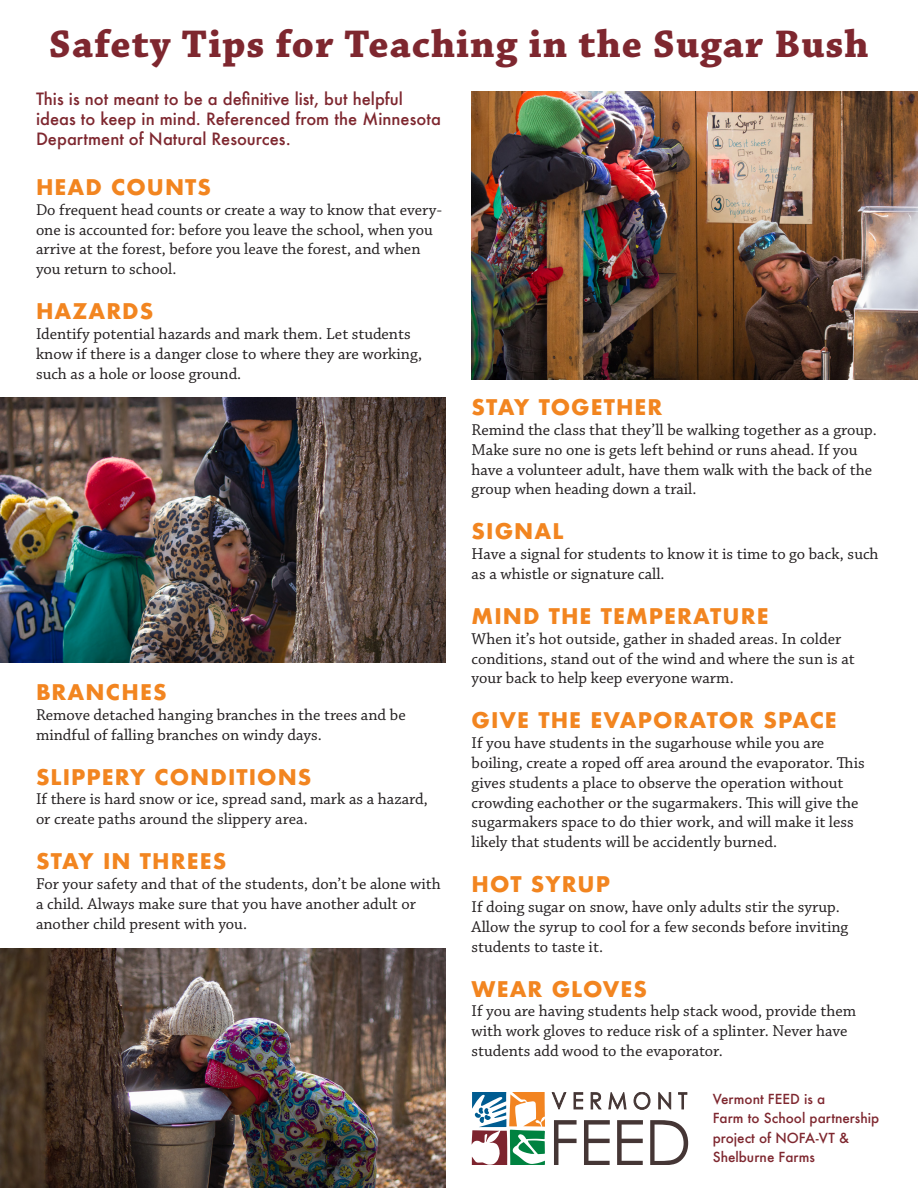
<style>
.page{position:relative;width:918px;height:1188px;background:#fff}
.page>*{position:absolute;margin:0;border:0;box-sizing:border-box;transform-origin:0 0}
.t1{font:700 40.5px "Chaparral Pro";letter-spacing:.025em;color:#7e272f}
.t2{font:700 21px "Futura";letter-spacing:.05em;color:#f28520}
.Paragraph{font:16.5px/19.8px "Chaparral Pro";color:#231f20}
.t3{font:500 16.5px/19.8px "Futura";color:#7e272f}
.t4{font:500 13.5px/19.5px "Futura";color:#7e272f}
</style>
<div class="page">
<img style="left:472px;top:91px;width:446px;height:288px">
<img style="left:0;top:949px;width:446px;height:239px">
<img style="left:0;top:398px;width:446px;height:264px">
<svg style="left:552px;top:1092px;width:14px;height:17px"></svg>
<svg style="left:574px;top:1092px;width:9px;height:17px"></svg>
<svg style="left:591px;top:1093px;width:10px;height:16px"></svg>
<svg style="left:609px;top:1093px;width:17px;height:16px"></svg>
<svg style="left:634px;top:1093px;width:16px;height:17px"></svg>
<svg style="left:658px;top:1093px;width:13px;height:16px"></svg>
<svg style="left:678px;top:1093px;width:9px;height:16px"></svg>
<svg style="left:472px;top:1093px;width:73px;height:71px"></svg>
<svg style="left:554px;top:1120px;width:23px;height:44px"></svg>
<svg style="left:584px;top:1120px;width:26px;height:44px"></svg>
<svg style="left:617px;top:1120px;width:26px;height:44px"></svg>
<svg style="left:650px;top:1120px;width:38px;height:44px"></svg>
<p class="t1" style="left:49px;top:20px;width:821px">Safety Tips for Teaching in the Sugar Bush</p>
<p class="t3" style="left:36px;top:89px;width:407px">This is not meant to be a definitive list, but helpful ideas to keep in mind. Referenced from the Minnesota<br>Department of Natural Resources.</p>
<p class="t2" style="left:36px;top:172px;width:177px">HEAD COUNTS</p>
<p class="Paragraph" style="left:36px;top:200px;width:408px">Do frequent head counts or create a way to know that every&shy;one is accounted for: before you leave the school, when you arrive at the forest, before you leave the forest, and when you return to school.</p>
<p class="t2" style="left:36px;top:296px;width:119px">HAZARDS</p>
<p class="Paragraph" style="left:36px;top:324px;width:388px">Identify potential hazards and mark them. Let students know if there is a danger close to where they are working, such as a hole or loose ground.</p>
<p class="t2" style="left:36px;top:677px;width:132px">BRANCHES</p>
<p class="Paragraph" style="left:36px;top:705px;width:371px">Remove detached hanging branches in the trees and be mindful of falling branches on windy days.</p>
<p class="t2" style="left:36px;top:761px;width:277px">SLIPPERY CONDITIONS</p>
<p class="Paragraph" style="left:36px;top:790px;width:393px">If there is hard snow or ice, spread sand, mark as a hazard, or create paths around the slippery area.</p>
<p class="t2" style="left:36px;top:846px;width:192px">STAY IN THREES</p>
<p class="Paragraph" style="left:36px;top:874px;width:406px">For your safety and that of the students, don’t be alone with a child. Always make sure that you have another adult or another child present with you.</p>
<p class="t2" style="left:472px;top:392px;width:192px">STAY TOGETHER</p>
<p class="Paragraph" style="left:472px;top:421px;width:407px">Remind the class that they’ll be walking together as a group.<br>Make sure no one is gets left behind or runs ahead. If you have a volunteer adult, have them walk with the back of the group when heading down a trail.</p>
<p class="t2" style="left:472px;top:516px;width:93px">SIGNAL</p>
<p class="Paragraph" style="left:472px;top:545px;width:409px">Have a signal for students to know it is time to go back, such as a whistle or signature call.</p>
<p class="t2" style="left:472px;top:601px;width:299px">MIND THE TEMPERATURE</p>
<p class="Paragraph" style="left:472px;top:629px;width:385px">When it’s hot outside, gather in shaded areas. In colder conditions, stand out of the wind and where the sun is at your back to help keep everyone warm.</p>
<p class="t2" style="left:472px;top:705px;width:367px">GIVE THE EVAPORATOR SPACE</p>
<p class="Paragraph" style="left:472px;top:734px;width:395px">If you have students in the sugarhouse while you are boiling, create a roped off area around the evaporator. This gives students a place to observe the operation without crowding eachother or the sugarmakers. This will give the sugarmakers space to do thier work, and will make it less likely that students will be accidently burned.</p>
<p class="t2" style="left:472px;top:869px;width:140px">HOT SYRUP</p>
<p class="Paragraph" style="left:472px;top:898px;width:378px">If doing sugar on snow, have only adults stir the syrup.<br>Allow the syrup to cool for a few seconds before inviting students to taste it.</p>
<p class="t2" style="left:472px;top:974px;width:177px">WEAR GLOVES</p>
<p class="Paragraph" style="left:472px;top:1002px;width:386px">If you are having students help stack wood, provide them with work gloves to reduce risk of a splinter. Never have students add wood to the evaporator.</p>
<p class="t4" style="left:713px;top:1089px;width:168px">Vermont FEED is a<br>Farm to School partnership project of NOFA-VT &amp;<br>Shelburne Farms</p>
</div>
